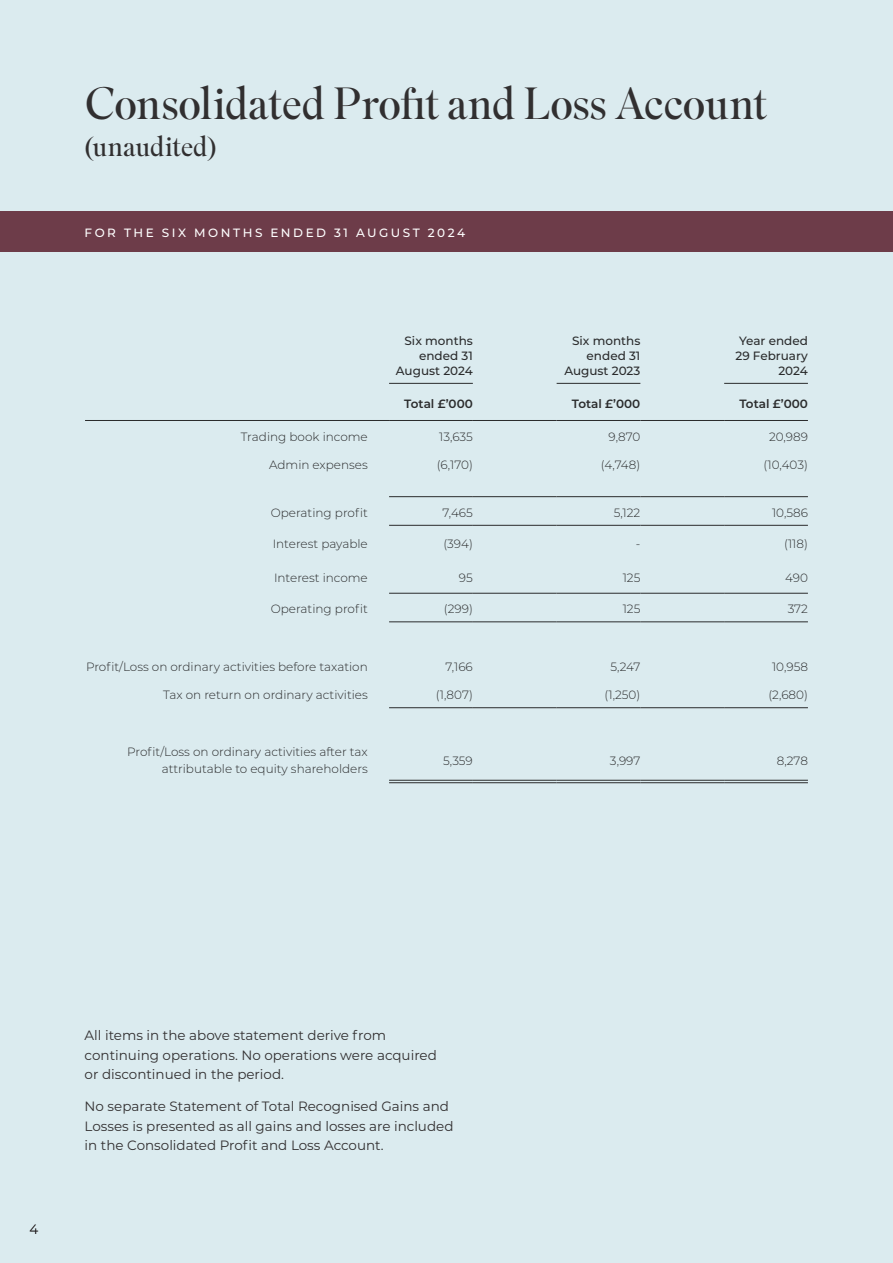
<style>
.page{position:relative;width:893px;height:1263px;background:#dbebef}
.page>*{position:absolute;margin:0;border:0;box-sizing:border-box;transform-origin:0 0}
.t1{font:300 45px "Superior Title";letter-spacing:-.01em;color:#312f30}
.t2{font:300 27.75px "Superior Title";letter-spacing:-.01em;color:#312f30}
.t3{font:13.5px/19.5px "Montserrat";color:#312f30}
.t4{font:300 13.5px "Montserrat";color:#231f20}
.t5{font:300 12px/16.5px "Montserrat";color:#312f30;text-align:right}
.t6{font:500 12px/15px "Montserrat";color:#312f30;text-align:right}
.CaseStudy-Intro{font:500 12px "Montserrat";letter-spacing:.21em;color:#fff}
.t7{font:600 12px "Montserrat";color:#312f30}
</style>
<div class="page">
<div style="left:0;top:212px;width:893px;height:40px;background:#6d3c49"></div>
<hr style="left:389px;top:780px;width:84px;height:3px;background:#fff">
<hr style="left:473px;top:780px;width:84px;height:3px;background:#fff">
<hr style="left:557px;top:780px;width:83px;height:3px;background:#fff">
<hr style="left:640px;top:780px;width:84px;height:3px;background:#fff">
<hr style="left:724px;top:780px;width:84px;height:3px;background:#fff">
<hr style="left:557px;top:383px;width:83px;height:1px;background:#312f30">
<hr style="left:724px;top:383px;width:84px;height:1px;background:#312f30">
<hr style="left:389px;top:383px;width:84px;height:1px;background:#312f30">
<hr style="left:389px;top:496px;width:84px;height:1px;background:#312f30">
<hr style="left:473px;top:496px;width:84px;height:1px;background:#312f30">
<hr style="left:557px;top:496px;width:83px;height:1px;background:#312f30">
<hr style="left:640px;top:496px;width:84px;height:1px;background:#312f30">
<hr style="left:724px;top:496px;width:84px;height:1px;background:#312f30">
<hr style="left:389px;top:525px;width:84px;height:1px;background:#312f30">
<hr style="left:473px;top:525px;width:84px;height:1px;background:#312f30">
<hr style="left:557px;top:525px;width:83px;height:1px;background:#312f30">
<hr style="left:640px;top:525px;width:84px;height:1px;background:#312f30">
<hr style="left:724px;top:525px;width:84px;height:1px;background:#312f30">
<hr style="left:389px;top:593px;width:84px;height:1px;background:#312f30">
<hr style="left:473px;top:593px;width:84px;height:1px;background:#312f30">
<hr style="left:557px;top:593px;width:83px;height:1px;background:#312f30">
<hr style="left:640px;top:593px;width:84px;height:1px;background:#312f30">
<hr style="left:724px;top:593px;width:84px;height:1px;background:#312f30">
<hr style="left:389px;top:622px;width:84px;height:1px;background:#312f30">
<hr style="left:473px;top:622px;width:84px;height:1px;background:#312f30">
<hr style="left:557px;top:622px;width:83px;height:1px;background:#312f30">
<hr style="left:640px;top:622px;width:84px;height:1px;background:#312f30">
<hr style="left:724px;top:622px;width:84px;height:1px;background:#312f30">
<hr style="left:389px;top:707px;width:84px;height:1px;background:#312f30">
<hr style="left:473px;top:707px;width:84px;height:1px;background:#312f30">
<hr style="left:557px;top:707px;width:83px;height:1px;background:#312f30">
<hr style="left:640px;top:707px;width:84px;height:1px;background:#312f30">
<hr style="left:724px;top:707px;width:84px;height:1px;background:#312f30">
<hr style="left:85px;top:420px;width:304px;height:1px;background:#312f30">
<hr style="left:389px;top:420px;width:84px;height:1px;background:#312f30">
<hr style="left:473px;top:420px;width:84px;height:1px;background:#312f30">
<hr style="left:557px;top:420px;width:83px;height:1px;background:#312f30">
<hr style="left:640px;top:420px;width:84px;height:1px;background:#312f30">
<hr style="left:724px;top:420px;width:84px;height:1px;background:#312f30">
<hr style="left:389px;top:780px;width:84px;height:1px;background:#312f30">
<hr style="left:389px;top:782px;width:84px;height:1px;background:#312f30">
<hr style="left:473px;top:780px;width:84px;height:1px;background:#312f30">
<hr style="left:473px;top:782px;width:84px;height:1px;background:#312f30">
<hr style="left:557px;top:780px;width:83px;height:1px;background:#312f30">
<hr style="left:557px;top:782px;width:83px;height:1px;background:#312f30">
<hr style="left:640px;top:780px;width:84px;height:1px;background:#312f30">
<hr style="left:640px;top:782px;width:84px;height:1px;background:#312f30">
<hr style="left:724px;top:780px;width:84px;height:1px;background:#312f30">
<hr style="left:724px;top:782px;width:84px;height:1px;background:#312f30">
<p class="t1" style="left:85px;top:76px;width:684px">Consolidated Profit and Loss Account</p>
<p class="t2" style="left:85px;top:129px;width:133px">(unaudited)</p>
<p class="CaseStudy-Intro" style="left:85px;top:225px;width:382px">FOR THE SIX MONTHS ENDED 31 AUGUST 2024</p>
<p class="t6" style="left:396px;top:333px;width:78px">Six months ended 31<br>August 2024</p>
<p class="t6" style="left:564px;top:333px;width:77px">Six months ended 31<br>August 2023</p>
<p class="t6" style="left:735px;top:333px;width:74px">Year ended<br>29 February<br>2024</p>
<p class="t7" style="left:404px;top:395px;width:70px">Total £’000</p>
<p class="t7" style="left:572px;top:395px;width:70px">Total £’000</p>
<p class="t7" style="left:739px;top:395px;width:70px">Total £’000</p>
<p class="t5" style="left:241px;top:428px;width:129px">Trading book income</p>
<p class="t5" style="left:439px;top:428px;width:35px">13,635</p>
<p class="t5" style="left:609px;top:428px;width:33px">9,870</p>
<p class="t5" style="left:769px;top:428px;width:40px">20,989</p>
<p class="t5" style="left:269px;top:456px;width:100px">Admin expenses</p>
<p class="t5" style="left:437px;top:456px;width:38px">(6,170)</p>
<p class="t5" style="left:601px;top:456px;width:41px">(4,748)</p>
<p class="t5" style="left:764px;top:456px;width:46px">(10,403)</p>
<p class="t5" style="left:271px;top:504px;width:99px">Operating profit</p>
<p class="t5" style="left:443px;top:504px;width:32px">7,465</p>
<p class="t5" style="left:614px;top:504px;width:28px">5,122</p>
<p class="t5" style="left:772px;top:504px;width:37px">10,586</p>
<p class="t5" style="left:273px;top:535px;width:97px">Interest payable</p>
<p class="t5" style="left:443px;top:535px;width:31px">(394)</p>
<p class="t5" style="left:636px;top:535px;width:6px">-</p>
<p class="t5" style="left:784px;top:535px;width:25px">(118)</p>
<p class="t5" style="left:274px;top:569px;width:95px">Interest income</p>
<p class="t5" style="left:459px;top:569px;width:15px">95</p>
<p class="t5" style="left:623px;top:569px;width:19px">125</p>
<p class="t5" style="left:785px;top:569px;width:24px">490</p>
<p class="t5" style="left:271px;top:600px;width:99px">Operating profit</p>
<p class="t5" style="left:444px;top:600px;width:30px">(299)</p>
<p class="t5" style="left:623px;top:600px;width:19px">125</p>
<p class="t5" style="left:788px;top:600px;width:22px">372</p>
<p class="t5" style="left:86px;top:658px;width:283px">Profit/Loss on ordinary activities before taxation</p>
<p class="t5" style="left:446px;top:658px;width:29px">7,166</p>
<p class="t5" style="left:610px;top:658px;width:31px">5,247</p>
<p class="t5" style="left:772px;top:658px;width:37px">10,958</p>
<p class="t5" style="left:163px;top:686px;width:206px">Tax on return on ordinary activities</p>
<p class="t5" style="left:436px;top:686px;width:38px">(1,807)</p>
<p class="t5" style="left:604px;top:686px;width:37px">(1,250)</p>
<p class="t5" style="left:768px;top:686px;width:41px">(2,680)</p>
<p class="t5" style="left:127px;top:744px;width:242px">Profit/Loss on ordinary activities after tax attributable to equity shareholders</p>
<p class="t5" style="left:443px;top:752px;width:31px">5,359</p>
<p class="t5" style="left:610px;top:752px;width:32px">3,997</p>
<p class="t5" style="left:777px;top:752px;width:33px">8,278</p>
<p class="t4" style="left:30px;top:1219px;width:10px">4</p>
<p class="t3" style="left:85px;top:1025px;width:354px">All items in the above statement derive from continuing operations. No operations were acquired or discontinued in the period.</p>
<p class="t3" style="left:85px;top:1096px;width:370px">No separate Statement of Total Recognised Gains and<br>Losses is presented as all gains and losses are included in the Consolidated Profit and Loss Account.</p>
</div>
